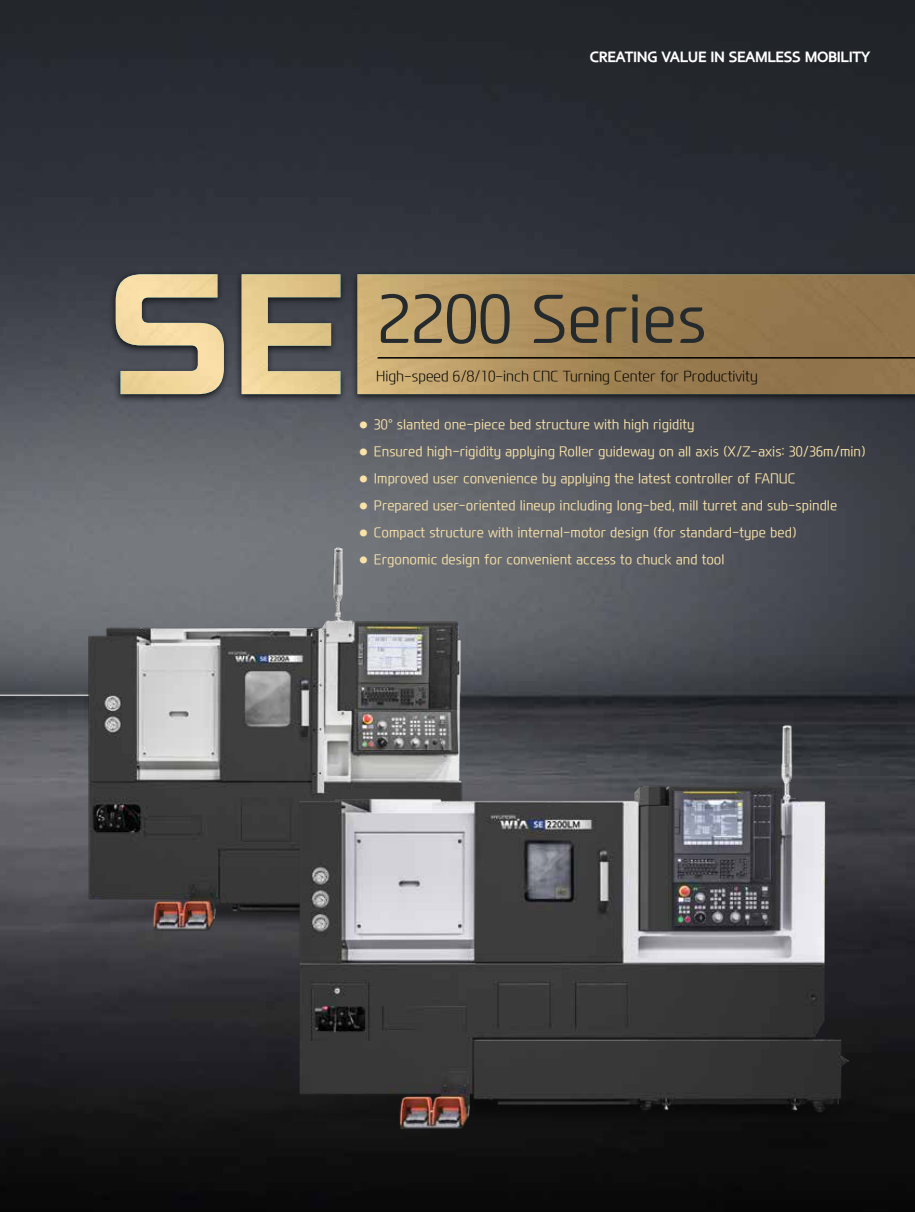
<style>
.page{position:relative;width:915px;height:1212px;background:#fff}
.page>*{position:absolute;margin:0;border:0;box-sizing:border-box;transform-origin:0 0}
.t1{font:300 64.5px "Modern H";color:#252a2d}
.t2{font:15px "H Dharmony B OTF";letter-spacing:-.025em;color:#fff}
.t3{font:300 14.25px "Modern H Eco";color:#000}
.t4{font:300 13.5px "Modern H";color:#f8e2a8}
</style>
<div class="page">
<img style="left:0;top:0;width:914px;height:1212px">
<div style="left:108px;top:269px;width:806px;height:134px;background:#000;opacity:.75"></div>
<img style="left:116px;top:274px;width:798px;height:120px">
<img style="left:0;top:0;width:106px;height:678px">
<hr style="left:377px;top:357px;width:537px;height:2px;background:#000">
<hr style="left:0;top:695px;width:441px;height:1px;background:#fff">
<img style="left:19px;top:512px;width:487px;height:449px">
<img style="left:233px;top:704px;width:681px;height:456px">
<p class="t2" style="left:589px;top:50px;width:282px">CREATING VALUE IN SEAMLESS MOBILITY</p>
<h1 class="t1" style="left:377px;top:275px;width:330px">2200 Series</h1>
<p class="t3" style="left:376px;top:367px;width:383px">High-speed 6/8/10-inch CNC Turning Center for Productivity</p>
<p class="t4" style="left:357px;top:415px;width:338px">● 30° slanted one-piece bed structure with high rigidity</p>
<p class="t4" style="left:357px;top:442px;width:509px">● Ensured high-rigidity applying Roller guideway on all axis (X/Z-axis: 30/36m/min)</p>
<p class="t4" style="left:357px;top:469px;width:439px">● Improved user convenience by applying the latest controller of FANUC</p>
<p class="t4" style="left:357px;top:496px;width:481px">● Prepared user-oriented lineup including long-bed, mill turret and sub-spindle</p>
<p class="t4" style="left:357px;top:523px;width:440px">● Compact structure with internal-motor design (for standard-type bed)</p>
<p class="t4" style="left:357px;top:550px;width:368px">● Ergonomic design for convenient access to chuck and tool</p>
</div>
